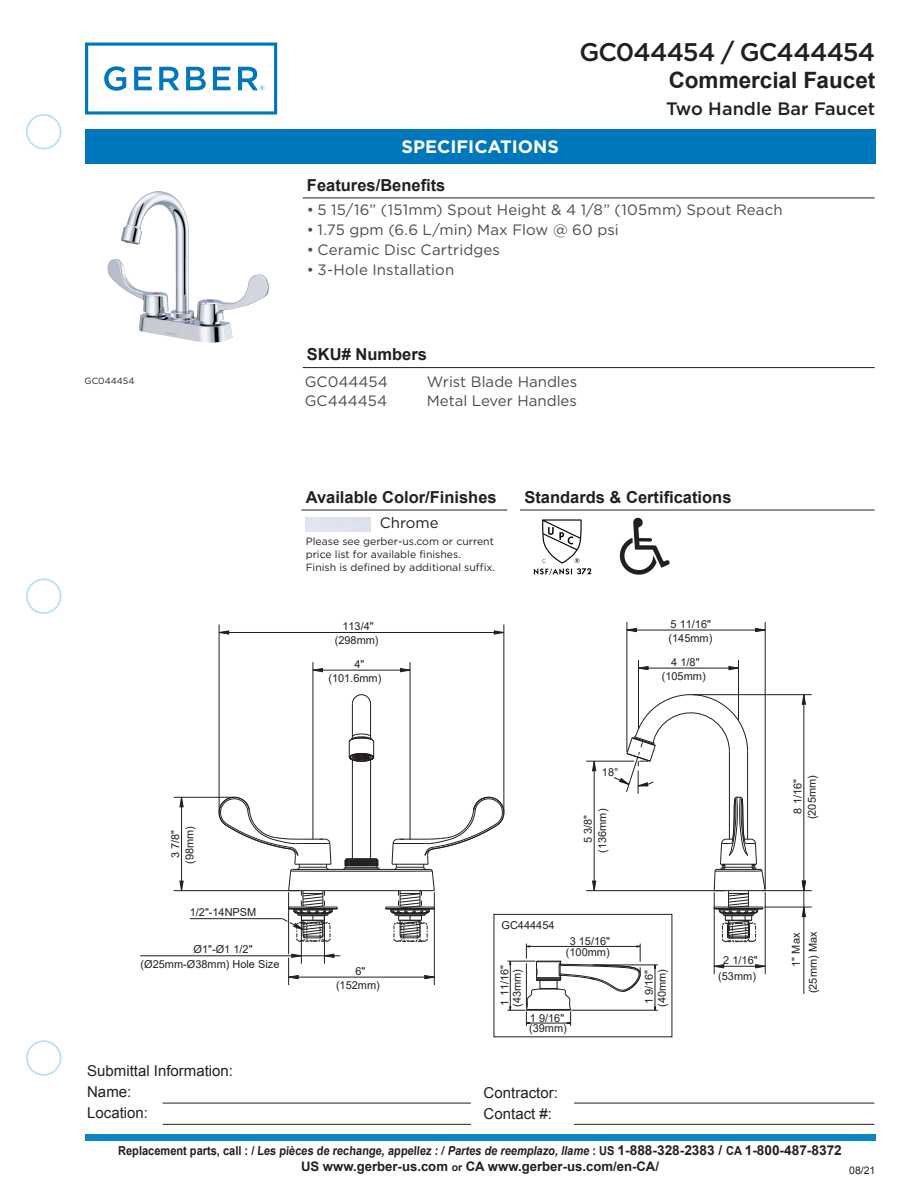
<style>
.page{position:relative;width:918px;height:1188px;background:#fff}
.page>*{position:absolute;margin:0;border:0;box-sizing:border-box;transform-origin:0 0}
.D_title_headline_new{font:500 25.5px "Gotham";letter-spacing:-.035em;color:#231f20}
.D_title_headline_new-2{font:700 22.5px "Arial";color:#231f20}
.D_title_description{font:500 18px "Gotham";color:#231f20}
.t1{font:700 18px "Gotham";color:#fff}
.t2{font:700 16.5px "Arial";color:#231f20}
.t3{font:15px "Gotham";color:#4b4c4d}
.t4{font:15px/21.3px "Arial";color:#231f20}
.inner_page_Maintenan{font:15px "Gotham";color:#231f20}
.t5{font:700 13.2px "Arial";color:#231f20}
.t6{font:700 12.3px "Arial";color:#231f20;scale:.89 1}
.t7{font:10.95px/14.4px "Arial";color:#231f20;text-align:center}
.inner_page_Maintenan-2{font:10.5px/12.6px "Gotham";color:#231f20}
.t8{font:10.5px "Arial";color:#231f20}
.t9{font:9px "Gotham";color:#231f20}
.s1{color:#fff}
.s2{font-style:italic}
.s3{font-size:13.65px}
.s4{font-size:10.5px}
</style>
<div class="page">
<div style="left:26px;top:114px;width:35px;height:35px;border:2px solid #b9e1f7;border-radius:50%"></div>
<div style="left:26px;top:1040px;width:35px;height:36px;border:2px solid #b9e1f7;border-radius:50%"></div>
<div style="left:26px;top:579px;width:35px;height:35px;border:2px solid #b9e1f7;border-radius:50%"></div>
<div style="left:85px;top:1135px;width:790px;height:6px;background:#0c83c4"></div>
<svg style="left:85px;top:43px;width:192px;height:72px"></svg>
<hr style="left:163px;top:1103px;width:308px;height:1px;background:#231f20">
<hr style="left:574px;top:1103px;width:300px;height:1px;background:#231f20">
<hr style="left:163px;top:1124px;width:308px;height:1px;background:#231f20">
<hr style="left:574px;top:1124px;width:300px;height:1px;background:#231f20">
<div style="left:85px;top:130px;width:790px;height:34px;background:#0077bd"></div>
<svg style="left:220px;top:630px;width:9px;height:5px"></svg>
<svg style="left:494px;top:630px;width:10px;height:5px"></svg>
<svg style="left:312px;top:668px;width:11px;height:4px"></svg>
<svg style="left:400px;top:668px;width:10px;height:4px"></svg>
<svg style="left:179px;top:881px;width:5px;height:9px"></svg>
<svg style="left:179px;top:798px;width:5px;height:9px"></svg>
<svg style="left:802px;top:695px;width:4px;height:10px"></svg>
<svg style="left:755px;top:628px;width:10px;height:4px"></svg>
<svg style="left:626px;top:628px;width:11px;height:4px"></svg>
<svg style="left:802px;top:881px;width:4px;height:9px"></svg>
<svg style="left:802px;top:908px;width:4px;height:9px"></svg>
<svg style="left:639px;top:666px;width:10px;height:4px"></svg>
<svg style="left:728px;top:666px;width:10px;height:4px"></svg>
<svg style="left:325px;top:954px;width:9px;height:4px"></svg>
<hr style="left:181px;top:797px;width:1px;height:94px;background:#231f20">
<hr style="left:289px;top:977px;width:145px;height:1px;background:#231f20">
<hr style="left:219px;top:625px;width:1px;height:186px;background:#231f20">
<hr style="left:140px;top:956px;width:200px;height:1px;background:#231f20">
<hr style="left:190px;top:918px;width:92px;height:1px;background:#231f20">
<hr style="left:174px;top:890px;width:125px;height:1px;background:#231f20">
<hr style="left:288px;top:892px;width:1px;height:62px;background:#231f20">
<svg style="left:288px;top:954px;width:14px;height:31px"></svg>
<hr style="left:301px;top:907px;width:1px;height:57px;background:#231f20">
<hr style="left:313px;top:662px;width:1px;height:177px;background:#231f20">
<hr style="left:324px;top:907px;width:1px;height:57px;background:#231f20">
<hr style="left:174px;top:797px;width:59px;height:1px;background:#231f20">
<hr style="left:410px;top:662px;width:1px;height:178px;background:#231f20">
<hr style="left:504px;top:625px;width:1px;height:186px;background:#231f20">
<hr style="left:313px;top:670px;width:97px;height:1px;background:#231f20">
<hr style="left:219px;top:632px;width:285px;height:1px;background:#231f20">
<hr style="left:764px;top:907px;width:48px;height:1px;background:#231f20">
<hr style="left:762px;top:890px;width:50px;height:1px;background:#231f20">
<hr style="left:627px;top:622px;width:1px;height:130px;background:#231f20">
<hr style="left:638px;top:660px;width:1px;height:69px;background:#231f20">
<hr style="left:738px;top:660px;width:1px;height:60px;background:#231f20">
<hr style="left:765px;top:622px;width:1px;height:267px;background:#231f20">
<hr style="left:804px;top:695px;width:1px;height:299px;background:#231f20">
<hr style="left:692px;top:694px;width:120px;height:1px;background:#231f20">
<hr style="left:639px;top:668px;width:100px;height:1px;background:#231f20">
<hr style="left:627px;top:630px;width:138px;height:1px;background:#231f20">
<hr style="left:289px;top:890px;width:145px;height:1px;background:#231f20">
<hr style="left:315px;top:871px;width:93px;height:1px;background:#231f20">
<hr style="left:293px;top:869px;width:137px;height:1px;background:#231f20">
<hr style="left:352px;top:704px;width:1px;height:33px;background:#231f20">
<hr style="left:352px;top:760px;width:1px;height:99px;background:#231f20">
<hr style="left:370px;top:704px;width:1px;height:33px;background:#231f20">
<hr style="left:370px;top:760px;width:1px;height:99px;background:#231f20">
<svg style="left:352px;top:694px;width:19px;height:10px"></svg>
<svg style="left:349px;top:734px;width:25px;height:28px"></svg>
<svg style="left:218px;top:797px;width:162px;height:145px"></svg>
<svg style="left:386px;top:691px;width:380px;height:335px"></svg>
<div style="left:494px;top:914px;width:178px;height:123px;border:1px solid #231f20"></div>
<hr style="left:303px;top:198px;width:572px;height:1px;background:#231f20">
<hr style="left:303px;top:367px;width:572px;height:1px;background:#231f20">
<img style="left:107px;top:191px;width:163px;height:152px">
<hr style="left:301px;top:510px;width:75px;height:1px;background:#231f20">
<hr style="left:376px;top:510px;width:131px;height:1px;background:#231f20">
<hr style="left:520px;top:510px;width:85px;height:1px;background:#231f20">
<hr style="left:605px;top:510px;width:75px;height:1px;background:#231f20">
<hr style="left:680px;top:510px;width:68px;height:1px;background:#231f20">
<hr style="left:748px;top:510px;width:127px;height:1px;background:#231f20">
<svg style="left:534px;top:519px;width:57px;height:56px"></svg>
<svg style="left:620px;top:518px;width:50px;height:57px"></svg>
<h3 class="t1" style="left:402px;top:135px;width:159px">SPECIFICATIONS</h3>
<p class="D_title_headline_new" style="left:580px;top:35px;width:297px">GC044454 / GC444454</p>
<p class="D_title_headline_new-2" style="left:669px;top:65px;width:208px">Commercial Faucet</p>
<p class="D_title_description" style="left:666px;top:97px;width:211px">Two Handle Bar Faucet</p>
<p class="t9" style="left:85px;top:375px;width:51px">GC044454</p>
<p class="t2" style="left:307px;top:174px;width:140px">Features/Benefits</p>
<p class="t3" style="left:307px;top:200px;width:477px">• 5 15/16” (151mm) Spout Height &amp; 4 1/8” (105mm) Spout Reach</p>
<p class="t3" style="left:307px;top:220px;width:313px">• 1.75 gpm (6.6 L/min) Max Flow @ 60 psi</p>
<p class="t3" style="left:307px;top:240px;width:194px">• Ceramic Disc Cartridges</p>
<p class="t3" style="left:307px;top:260px;width:149px">• 3-Hole Installation</p>
<p class="t2" style="left:307px;top:344px;width:122px">SKU# Numbers</p>
<p class="t3" style="left:305px;top:372px;width:84px">GC044454</p>
<p class="t3" style="left:427px;top:372px;width:152px">Wrist Blade Handles</p>
<p class="t3" style="left:305px;top:391px;width:84px">GC444454</p>
<p class="t3" style="left:427px;top:391px;width:152px">Metal Lever Handles</p>
<p class="t2" style="left:306px;top:487px;width:193px">Available Color/Finishes</p>
<p class="t2" style="left:524px;top:487px;width:209px">Standards &amp; Certifications</p>
<p class="inner_page_Maintenan" style="left:380px;top:513px;width:84px">Chrome<span class="s1">me</span></p>
<p class="inner_page_Maintenan-2" style="left:306px;top:535px;width:190px">Please see gerber-us.com or current price list for available finishes.</p>
<p class="inner_page_Maintenan-2" style="left:306px;top:560px;width:191px">Finish is defined by additional suffix.</p>
<p class="t7" style="left:335px;top:619px;width:45px">113/4" (298mm)</p>
<p class="t7" style="left:328px;top:657px;width:54px;text-align:left;text-indent:26px">4" (101.6mm)</p>
<p class="t7" style="left:168px;top:864px;width:39px;rotate:-90deg">3 7/8" (98mm)</p>
<p class="t7" style="left:190px;top:905px;width:68px">1/2"-14NPSM</p>
<p class="t7" style="left:141px;top:941px;width:140px;line-height:15.1px;text-align:left;text-indent:53px">Ø1"-Ø1 1/2" (Ø25mm-Ø38mm) Hole Size</p>
<h3 class="t4" style="left:87px;top:1060px;width:147px">Submittal Information:<br>Name:</h3>
<p class="t7" style="left:336px;top:964px;width:45px">6" (152mm)</p>
<p class="t7" style="left:669px;top:617px;width:45px;text-align:left">5 11/16" (145mm)</p>
<p class="t7" style="left:662px;top:655px;width:45px">4 1/8" (105mm)</p>
<p class="t7" style="left:602px;top:765px;width:18px">18°</p>
<p class="t7" style="left:581px;top:853px;width:45px;rotate:-90deg">5 3/8" (136mm)</p>
<p class="t7" style="left:502px;top:918px;width:54px">GC444454</p>
<p class="t7" style="left:566px;top:935px;width:46px;line-height:11.1px">3 15/16" (100mm)</p>
<p class="t7" style="left:498px;top:1007px;width:43px;line-height:12.5px;text-align:left;rotate:-90deg">1 11/16" (43mm)</p>
<p class="t7" style="left:642px;top:1007px;width:39px;line-height:12.9px;text-align:left;rotate:-90deg">1 9/16" (40mm)</p>
<p class="t7" style="left:529px;top:1013px;width:39px;line-height:10.6px;text-align:left">1 9/16" (39mm)</p>
<h3 class="t4" style="left:484px;top:1082px;width:76px">Contractor:</h3>
<p class="t7" style="left:718px;top:952px;width:41px;line-height:15.9px">2 1/16" (53mm)</p>
<h3 class="t4" style="left:87px;top:1102px;width:62px">Location:</h3>
<h3 class="t4" style="left:484px;top:1103px;width:70px">Contact #:</h3>
<p class="t7" style="left:790px;top:819px;width:45px;rotate:-90deg">8 1/16" (205mm)</p>
<p class="t7" style="left:788px;top:993px;width:63px;line-height:17px;text-align:right;rotate:-90deg">1" Max (25mm) Max</p>
<p class="t6" style="left:118px;top:1143px;width:815px">Replacement parts, call : / Les pièces de rechange, appellez : / <span class="s2">Partes de reemplazo, llame</span> : US <span class="s3">1-888-328-2383 /</span> CA <span class="s3">1-800-487-8372</span></p>
<p class="t5" style="left:301px;top:1158px;width:360px">US www.gerber-us.com <span class="s4">or</span> CA www.gerber-us.com/en-CA/</p>
<p class="t8" style="left:849px;top:1163px;width:28px">08/21</p>
</div>
